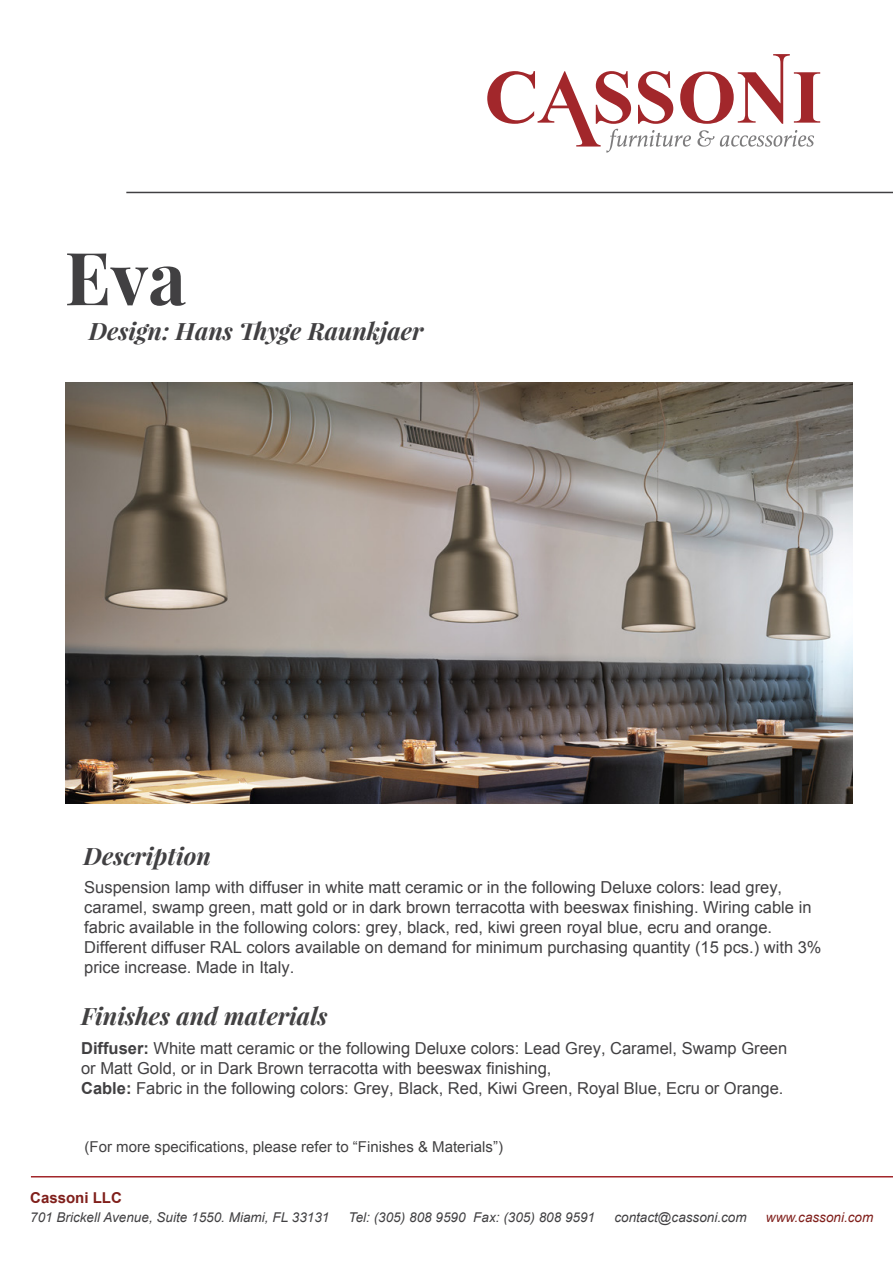
<style>
.page{position:relative;width:893px;height:1263px;background:#fff}
.page>*{position:absolute;margin:0;border:0;box-sizing:border-box;transform-origin:0 0}
.t1{font:700 73.2px "Playfair Display";color:#414042}
.t2{font:italic 700 24px "Playfair Display";color:#414042}
.t3{font:italic 700 24px "Playfair Display";color:#424142}
.t4{font:16.5px/19.8px "Arial";color:#414042}
.t5{font:15px "Arial";color:#424142}
.t6{font:700 15px "Arial";color:#801f1b}
.t7{font:italic 13.5px "Arial";color:#414042}
.t8{font:italic 13.5px "Arial";color:#801f1b}
.s1{font-weight:700}
</style>
<div class="page">
<hr style="left:31px;top:1176px;width:862px;height:1px;background:#a2272b">
<hr style="left:126px;top:192px;width:767px;height:1px;background:#414042">
<svg style="left:487px;top:54px;width:333px;height:99px"></svg>
<img style="left:65px;top:383px;width:787px;height:421px">
<h1 class="t1" style="left:65px;top:232px;width:123px">Eva</h1>
<h2 class="t2" style="left:89px;top:315px;width:336px">Design: Hans Thyge Raunkjaer</h2>
<h2 class="t2" style="left:84px;top:840px;width:129px">Description</h2>
<p class="t4" style="left:84px;top:878px;width:739px">Suspension lamp with diffuser in white matt ceramic or in the following Deluxe colors: lead grey, caramel, swamp green, matt gold or in dark brown terracotta with beeswax finishing. Wiring cable in fabric available in the following colors: grey, black, red, kiwi green royal blue, ecru and orange.<br>Different diffuser RAL colors available on demand for minimum purchasing quantity (15 pcs.) with 3% price increase. Made in Italy.</p>
<h2 class="t3" style="left:81px;top:1000px;width:248px">Finishes and materials</h2>
<p class="t4" style="left:81px;top:1039px;width:708px"><span class="s1">Diffuser:</span> White matt ceramic or the following Deluxe colors: Lead Grey, Caramel, Swamp Green or Matt Gold, or in Dark Brown terracotta with beeswax finishing,<br><span class="s1">Cable:</span> Fabric in the following colors: Grey, Black, Red, Kiwi Green, Royal Blue, Ecru or Orange.</p>
<p class="t5" style="left:85px;top:1137px;width:420px">(For more specifications, please refer to “Finishes &amp; Materials”)</p>
<p class="t6" style="left:30px;top:1187px;width:93px">Cassoni LLC</p>
<p class="t7" style="left:30px;top:1209px;width:301px">701 Brickell Avenue, Suite 1550. Miami, FL 33131</p>
<p class="t7" style="left:349px;top:1209px;width:248px">Tel: (305) 808 9590 Fax: (305) 808 9591</p>
<p class="t7" style="left:614px;top:1209px;width:134px">contact@cassoni.com</p>
<p class="t8" style="left:766px;top:1209px;width:109px">www.cassoni.com</p>
</div>
